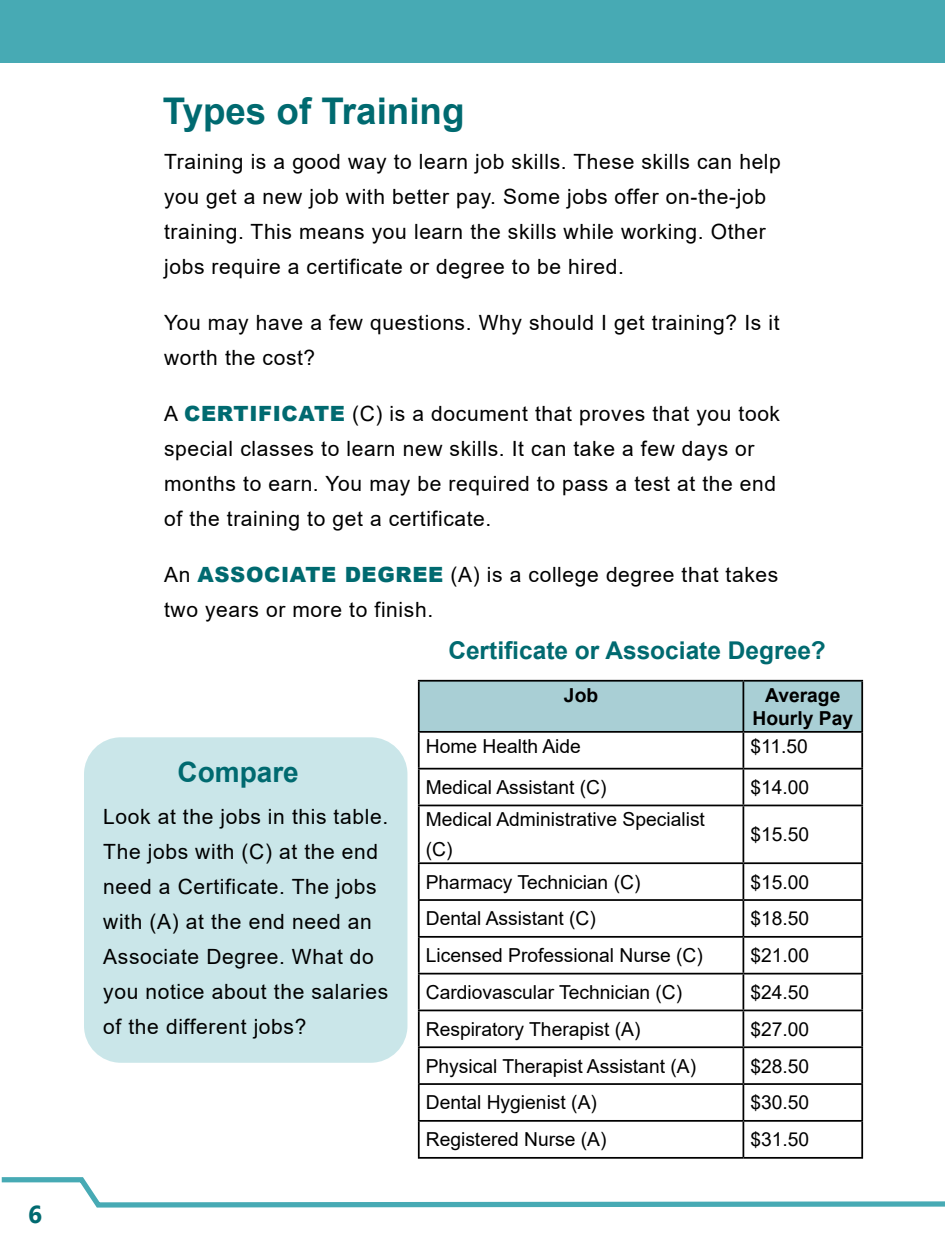
<style>
.page{position:relative;width:945px;height:1260px;background:#fff}
.page>*{position:absolute;margin:0;border:0;box-sizing:border-box;transform-origin:0 0}
.t1{font:700 36.75px "Arial";color:#006a70}
.t2{font:700 28px "Arial";color:#006a70}
.t3{font:700 24.5px "Arial";color:#006a70}
.t4{font:700 24.5px "Ebrima";color:#006a70}
.t5{font:21px/35px "Arial";letter-spacing:.03em;color:#000}
.t6{font:19.25px/29.8px "Arial";color:#000}
.t7{font:700 19.25px/23.1px "Arial";color:#000;text-align:center}
.s1{font-weight:900;color:#006a70}
</style>
<div class="page">
<svg style="left:1px;top:1177px;width:944px;height:31px"></svg>
<div style="left:84px;top:737px;width:323px;height:326px;background:#cae6e9;border-radius:37px"></div>
<div style="left:420px;top:682px;width:441px;height:49px;background:#a9cfd5"></div>
<hr style="left:418px;top:680px;width:325px;height:2px;background:#000">
<hr style="left:418px;top:682px;width:2px;height:49px;background:#000">
<hr style="left:743px;top:680px;width:120px;height:2px;background:#000">
<hr style="left:743px;top:682px;width:1px;height:49px;background:#000">
<hr style="left:861px;top:682px;width:2px;height:49px;background:#000">
<hr style="left:418px;top:731px;width:325px;height:2px;background:#000">
<hr style="left:418px;top:733px;width:2px;height:35px;background:#000">
<hr style="left:743px;top:731px;width:120px;height:2px;background:#000">
<hr style="left:743px;top:733px;width:1px;height:35px;background:#000">
<hr style="left:861px;top:733px;width:2px;height:35px;background:#000">
<hr style="left:418px;top:768px;width:325px;height:2px;background:#000">
<hr style="left:743px;top:768px;width:120px;height:2px;background:#000">
<hr style="left:743px;top:770px;width:1px;height:35px;background:#000">
<hr style="left:418px;top:805px;width:325px;height:1px;background:#000">
<hr style="left:743px;top:805px;width:120px;height:1px;background:#000">
<hr style="left:743px;top:806px;width:1px;height:56px;background:#000">
<hr style="left:418px;top:862px;width:325px;height:2px;background:#000">
<hr style="left:743px;top:862px;width:120px;height:2px;background:#000">
<hr style="left:743px;top:864px;width:1px;height:35px;background:#000">
<hr style="left:418px;top:899px;width:325px;height:2px;background:#000">
<hr style="left:743px;top:899px;width:120px;height:2px;background:#000">
<hr style="left:743px;top:901px;width:1px;height:35px;background:#000">
<hr style="left:418px;top:936px;width:325px;height:2px;background:#000">
<hr style="left:743px;top:936px;width:120px;height:2px;background:#000">
<hr style="left:743px;top:938px;width:1px;height:35px;background:#000">
<hr style="left:418px;top:973px;width:325px;height:2px;background:#000">
<hr style="left:743px;top:973px;width:120px;height:2px;background:#000">
<hr style="left:743px;top:975px;width:1px;height:35px;background:#000">
<hr style="left:418px;top:1010px;width:325px;height:1px;background:#000">
<hr style="left:743px;top:1010px;width:120px;height:1px;background:#000">
<hr style="left:743px;top:1011px;width:1px;height:35px;background:#000">
<hr style="left:418px;top:1046px;width:325px;height:2px;background:#000">
<hr style="left:743px;top:1046px;width:120px;height:2px;background:#000">
<hr style="left:743px;top:1048px;width:1px;height:35px;background:#000">
<hr style="left:418px;top:1083px;width:325px;height:2px;background:#000">
<hr style="left:743px;top:1083px;width:120px;height:2px;background:#000">
<hr style="left:743px;top:1085px;width:1px;height:35px;background:#000">
<hr style="left:418px;top:1120px;width:325px;height:2px;background:#000">
<hr style="left:743px;top:1120px;width:120px;height:2px;background:#000">
<hr style="left:743px;top:1122px;width:1px;height:35px;background:#000">
<hr style="left:418px;top:770px;width:2px;height:35px;background:#000">
<hr style="left:861px;top:770px;width:2px;height:35px;background:#000">
<hr style="left:418px;top:806px;width:2px;height:56px;background:#000">
<hr style="left:861px;top:806px;width:2px;height:56px;background:#000">
<hr style="left:418px;top:864px;width:2px;height:35px;background:#000">
<hr style="left:861px;top:864px;width:2px;height:35px;background:#000">
<hr style="left:418px;top:901px;width:2px;height:35px;background:#000">
<hr style="left:861px;top:901px;width:2px;height:35px;background:#000">
<hr style="left:418px;top:938px;width:2px;height:35px;background:#000">
<hr style="left:861px;top:938px;width:2px;height:35px;background:#000">
<hr style="left:418px;top:975px;width:2px;height:35px;background:#000">
<hr style="left:861px;top:975px;width:2px;height:35px;background:#000">
<hr style="left:418px;top:1011px;width:2px;height:35px;background:#000">
<hr style="left:861px;top:1011px;width:2px;height:35px;background:#000">
<hr style="left:418px;top:1048px;width:2px;height:35px;background:#000">
<hr style="left:861px;top:1048px;width:2px;height:35px;background:#000">
<hr style="left:418px;top:1085px;width:2px;height:35px;background:#000">
<hr style="left:861px;top:1085px;width:2px;height:35px;background:#000">
<hr style="left:418px;top:1122px;width:2px;height:35px;background:#000">
<hr style="left:861px;top:1122px;width:2px;height:35px;background:#000">
<hr style="left:418px;top:1157px;width:325px;height:2px;background:#000">
<hr style="left:743px;top:1157px;width:120px;height:2px;background:#000">
<div style="left:0;top:0;width:945px;height:63px;background:#47aab4"></div>
<p class="t4" style="left:28px;top:1196px;width:16px">6</p>
<h1 class="t1" style="left:163px;top:85px;width:303px">Types of Training</h1>
<p class="t5" style="left:164px;top:144px;width:618px">Training is a good way to learn job skills. These skills can help you get a new job with better pay. Some jobs offer on-the-job training. This means you learn the skills while working. Other jobs require a certificate or degree to be hired.</p>
<p class="t5" style="left:164px;top:305px;width:617px">You may have a few questions. Why should I get training? Is it worth the cost?</p>
<p class="t5" style="left:164px;top:396px;width:618px">A <span class="s1">CERTIFICATE</span> (C) is a document that proves that you took special classes to learn new skills. It can take a few days or months to earn. You may be required to pass a test at the end of the training to get a certificate.</p>
<p class="t5" style="left:164px;top:557px;width:616px">An <span class="s1">ASSOCIATE DEGREE</span> (A) is a college degree that takes two years or more to finish.</p>
<h2 class="t2" style="left:177px;top:753px;width:123px">Compare</h2>
<p class="t5" style="left:103px;top:799px;width:286px">Look at the jobs in this table.<br>The jobs with (C) at the end need a Certificate. The jobs with (A) at the end need an<br>Associate Degree. What do you notice about the salaries of the different jobs?</p>
<p class="t3" style="left:448px;top:634px;width:379px">Certificate or Associate Degree?</p>
<p class="t7" style="left:564px;top:684px;width:36px">Job</p>
<p class="t7" style="left:753px;top:684px;width:102px">Average<br>Hourly Pay</p>
<p class="t6" style="left:426px;top:731px;width:157px">Home Health Aide</p>
<p class="t6" style="left:750px;top:731px;width:59px">$11.50</p>
<p class="t6" style="left:426px;top:772px;width:182px">Medical Assistant (C)</p>
<p class="t6" style="left:750px;top:772px;width:60px">$14.00</p>
<p class="t6" style="left:426px;top:805px;width:281px">Medical Administrative Specialist (C)</p>
<p class="t6" style="left:750px;top:820px;width:60px">$15.50</p>
<p class="t6" style="left:426px;top:867px;width:216px">Pharmacy Technician (C)</p>
<p class="t6" style="left:750px;top:867px;width:60px">$15.00</p>
<p class="t6" style="left:426px;top:904px;width:172px">Dental Assistant (C)</p>
<p class="t6" style="left:750px;top:904px;width:60px">$18.50</p>
<p class="t6" style="left:426px;top:940px;width:279px">Licensed Professional Nurse (C)</p>
<p class="t6" style="left:750px;top:940px;width:60px">$21.00</p>
<p class="t6" style="left:426px;top:977px;width:258px">Cardiovascular Technician (C)</p>
<p class="t6" style="left:750px;top:977px;width:60px">$24.50</p>
<p class="t6" style="left:426px;top:1014px;width:216px">Respiratory Therapist (A)</p>
<p class="t6" style="left:750px;top:1014px;width:60px">$27.00</p>
<p class="t6" style="left:426px;top:1051px;width:272px">Physical Therapist Assistant (A)</p>
<p class="t6" style="left:750px;top:1051px;width:60px">$28.50</p>
<p class="t6" style="left:426px;top:1088px;width:173px">Dental Hygienist (A)</p>
<p class="t6" style="left:750px;top:1088px;width:60px">$30.50</p>
<p class="t6" style="left:426px;top:1125px;width:182px">Registered Nurse (A)</p>
<p class="t6" style="left:750px;top:1125px;width:60px">$31.50</p>
</div>
